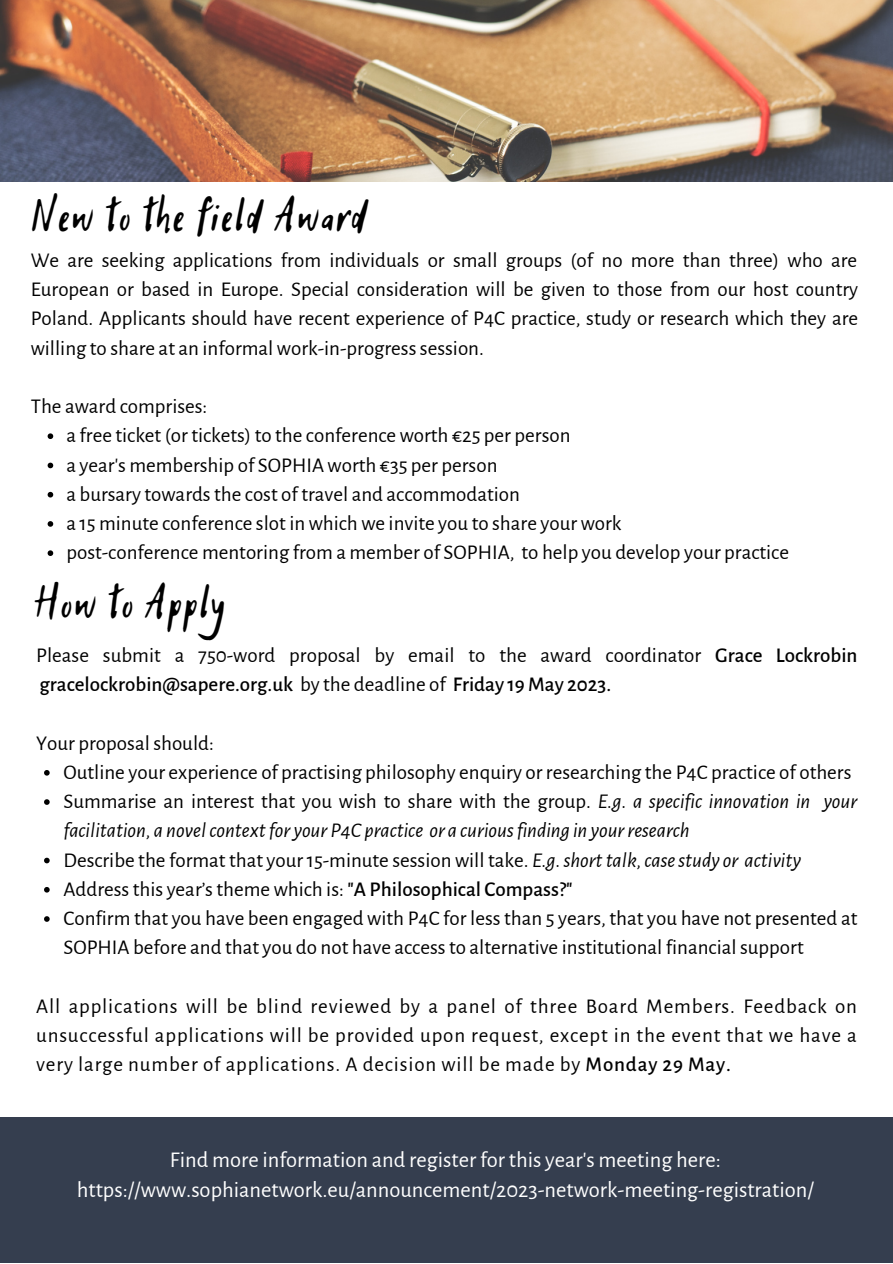
<style>
.page{position:relative;width:893px;height:1264px;background:#fff}
.page>*{position:absolute;margin:0;border:0;box-sizing:border-box;transform-origin:0 0}
.t1{font:48px "Hitch Hike";letter-spacing:.04em;color:#000}
.t2{font:22.5px/30.3px "Alegreya Sans";color:#fff;text-align:center}
.t3{font:21px/29.2px "Alegreya Sans";color:#000}
.s1{font-weight:500}
.s2{font-style:italic}
</style>
<div class="page">
<div style="left:0;top:1117px;width:892px;height:145px;background:#353e4f"></div>
<img style="left:0;top:0;width:892px;height:181px">
<svg style="left:44px;top:770px;width:6px;height:5px"></svg>
<svg style="left:44px;top:799px;width:6px;height:5px"></svg>
<svg style="left:44px;top:857px;width:6px;height:6px"></svg>
<svg style="left:44px;top:887px;width:6px;height:5px"></svg>
<svg style="left:44px;top:916px;width:6px;height:5px"></svg>
<svg style="left:48px;top:433px;width:5px;height:6px"></svg>
<svg style="left:48px;top:462px;width:5px;height:6px"></svg>
<svg style="left:48px;top:492px;width:5px;height:5px"></svg>
<svg style="left:48px;top:521px;width:5px;height:5px"></svg>
<svg style="left:48px;top:550px;width:5px;height:6px"></svg>
<h1 class="t1" style="left:31px;top:186px;width:338px">New to the field Award</h1>
<p class="t3" style="left:31px;top:246px;width:828px;text-align:justify">We are seeking applications from individuals or small groups (of no more than three) who are European or based in Europe. Special consideration will be given to those from our host country Poland. Applicants should have recent experience of P4C practice, study or research which they are willing to share at an informal work-in-progress session.</p>
<p class="t3" style="left:31px;top:392px;width:178px">The award comprises:</p>
<p class="t3" style="left:66px;top:421px;width:724px">a free ticket (or tickets) to the conference worth €25 per person<br>a year's membership of SOPHIA worth €35 per person<br>a bursary towards the cost of travel and accommodation<br>a 15 minute conference slot in which we invite you to share your work<br>post-conference mentoring from a member of SOPHIA, to help you develop your practice</p>
<h1 class="t1" style="left:35px;top:573px;width:192px">How to Apply</h1>
<p class="t3" style="left:36px;top:641px;width:822px">Please submit a 750-word proposal by email to the award coordinator <span class="s1">Grace Lockrobin gracelockrobin@sapere.org.uk</span> by the deadline of <span class="s1">Friday 19 May 2023.</span></p>
<p class="t3" style="left:36px;top:728px;width:179px">Your proposal should:</p>
<p class="t3" style="left:63px;top:758px;width:795px">Outline your experience of practising philosophy enquiry or researching the P4C practice of others Summarise an interest that you wish to share with the group. <span class="s2">E.g. a specific innovation in your facilitation, a novelcontextfor your P4C practice or a curiousfinding in yourresearch<br></span>Describe the format that your 15-minute session will take. <span class="s2">E.g.shorttalk,casestudy or activity </span>Address this year’s theme which is: <span class="s1">"A Philosophical Compass?"<br></span>Confirm that you have been engaged with P4C for less than 5 years, that you have not presented at SOPHIA before and that you do not have access to alternative institutional financial support</p>
<p class="t3" style="left:36px;top:991px;width:822px;text-align:justify">All applications will be blind reviewed by a panel of three Board Members. Feedback on unsuccessful applications will be provided upon request, except in the event that we have a very large number of applications. A decision will be made by <span class="s1">Monday 29 May.</span></p>
<p class="t2" style="left:77px;top:1144px;width:738px">Find more information and register for this year's meeting here: https://www.sophianetwork.eu/announcement/2023-network-meeting-registration/</p>
</div>
